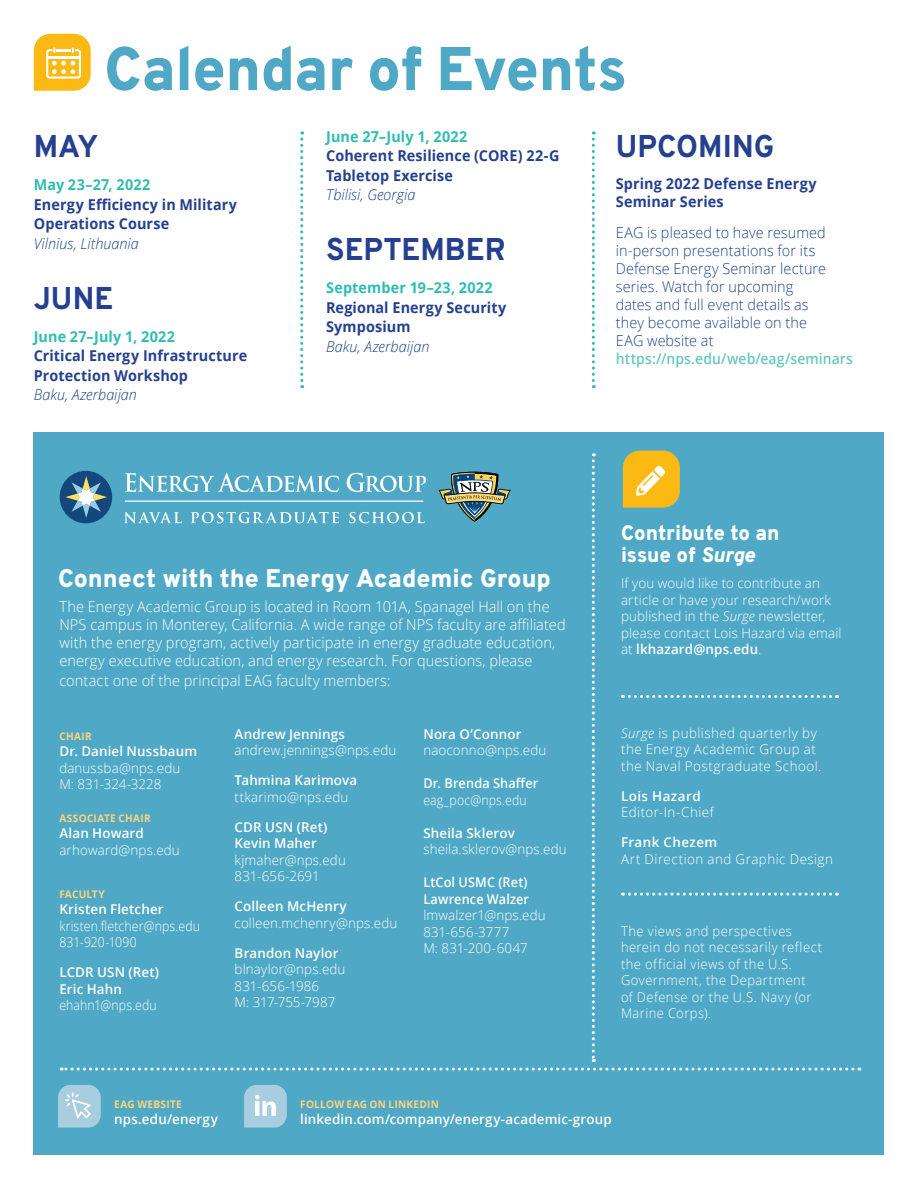
<style>
.page{position:relative;width:918px;height:1188px;background:#fff}
.page>*{position:absolute;margin:0;border:0;box-sizing:border-box;transform-origin:0 0}
.t1{font:800 61.5px "Overpass";letter-spacing:-.01em;color:#4fa9c6;scale:.96 1}
.t2{font:800 31.5px "Overpass";color:#25408f;scale:.96 1}
.t3{font:800 25.5px "Overpass";color:#fff}
.t4{font:800 21px/22.5px "Overpass";color:#fff}
.t5{font:300 15px/18.3px "Open Sans";letter-spacing:.005em;color:#fff}
.t6{font:700 15px/19.5px "Open Sans";letter-spacing:.005em;color:#25408f;scale:.96 1}
.t7{font:300 15px/18px "Open Sans";letter-spacing:.005em;color:#1b438b;scale:.96 1}
.t8{font:700 15px "Open Sans";letter-spacing:.01em;color:#2fbcb2;scale:.96 1}
.t9{font:italic 300 15px "Open Sans";color:#1b438b;scale:.96 1}
.t10{font:600 15px "Open Sans";letter-spacing:.005em;color:#69c7c0;scale:.93 1}
.t11{font:300 13.5px/16.5px "Open Sans";letter-spacing:.015em;color:#fff}
.t12{font:600 13.5px/16.5px "Open Sans";letter-spacing:.015em;color:#fff}
.t13{font:300 13.5px/16.5px "Open Sans";letter-spacing:.035em;color:#fff;scale:.96 1}
.t14{font:300 13.5px/16.5px "Open Sans";letter-spacing:.035em;color:#fff}
.t15{font:300 13.5px/16.5px "Open Sans";letter-spacing:.015em;color:#fff;scale:.91 1}
.t16{font:600 13.5px/16.5px "Open Sans";letter-spacing:.015em;color:#fff;scale:.94 1}
.t17{font:600 13.5px "Open Sans";letter-spacing:.035em;color:#fff}
.t18{font:700 10.5px "Open Sans";letter-spacing:.025em;color:#ffd27a;scale:.96 1}
.s1{font-style:italic}
.s2{font-weight:600}
</style>
<div class="page">
<div style="left:34px;top:432px;width:850px;height:722px;background:#4fa9c6"></div>
<svg style="left:34px;top:34px;width:57px;height:57px"></svg>
<div style="left:60px;top:471px;width:52px;height:52px;background:#14477b;border-radius:50%"></div>
<svg style="left:65px;top:476px;width:42px;height:42px"></svg>
<svg style="left:125px;top:473px;width:214px;height:19px"></svg>
<svg style="left:347px;top:473px;width:79px;height:19px"></svg>
<svg style="left:124px;top:512px;width:58px;height:11px"></svg>
<svg style="left:191px;top:512px;width:148px;height:11px"></svg>
<svg style="left:349px;top:512px;width:76px;height:11px"></svg>
<svg style="left:125px;top:501px;width:298px;height:1px"></svg>
<svg style="left:438px;top:472px;width:73px;height:50px"></svg>
<svg style="left:623px;top:695px;width:208px;height:3px"></svg>
<svg style="left:623px;top:893px;width:208px;height:3px"></svg>
<svg style="left:592px;top:453px;width:3px;height:609px"></svg>
<svg style="left:61px;top:1068px;width:792px;height:3px"></svg>
<svg style="left:58px;top:1085px;width:43px;height:43px;background:#a8cede"></svg>
<svg style="left:244px;top:1085px;width:43px;height:43px;background:#acd0e0"></svg>
<svg style="left:300px;top:131px;width:3px;height:257px"></svg>
<svg style="left:592px;top:131px;width:3px;height:257px"></svg>
<svg style="left:623px;top:451px;width:57px;height:57px;background:#f2b71e"></svg>
<h1 class="t1" style="left:104px;top:25px;width:546px">Calendar of Events</h1>
<h2 class="t2" style="left:34px;top:124px;width:69px">MAY</h2>
<p class="t8" style="left:34px;top:174px;width:123px">May 23–27, 2022</p>
<p class="t6" style="left:34px;top:194px;width:213px">Energy Efficiency in Military<br>Operations Course</p>
<p class="t9" style="left:34px;top:233px;width:111px">Vilnius, Lithuania</p>
<h2 class="t2" style="left:34px;top:275px;width:85px">JUNE</h2>
<p class="t8" style="left:34px;top:326px;width:149px">June 27–July 1, 2022</p>
<p class="t6" style="left:34px;top:346px;width:224px">Critical Energy Infrastructure<br>Protection Workshop</p>
<p class="t9" style="left:34px;top:384px;width:109px">Baku, Azerbaijan</p>
<p class="t8" style="left:326px;top:126px;width:149px">June 27–July 1, 2022</p>
<p class="t6" style="left:326px;top:146px;width:245px">Coherent Resilience (CORE) 22-G<br>Tabletop Exercise</p>
<p class="t9" style="left:326px;top:184px;width:95px">Tbilisi, Georgia</p>
<h2 class="t2" style="left:326px;top:227px;width:188px">SEPTEMBER</h2>
<p class="t8" style="left:326px;top:277px;width:175px">September 19–23, 2022</p>
<p class="t6" style="left:326px;top:297px;width:189px">Regional Energy Security<br>Symposium</p>
<p class="t9" style="left:326px;top:336px;width:109px">Baku, Azerbaijan</p>
<h3 class="t3" style="left:58px;top:560px;width:494px">Connect with the Energy Academic Group</h3>
<p class="t5" style="left:59px;top:597px;width:508px">The Energy Academic Group is located in Room 101A, Spanagel Hall on the NPS campus in Monterey, California. A wide range of NPS faculty are affiliated with the energy program, actively participate in energy graduate education, energy executive education, and energy research. For questions, please contact one of the principal EAG faculty members:</p>
<p class="t18" style="left:59px;top:729px;width:35px">CHAIR</p>
<p class="t12" style="left:59px;top:743px;width:139px">Dr. Daniel Nussbaum</p>
<p class="t11" style="left:59px;top:759px;width:122px">danussba@nps.edu<br>M: 831-324-3228</p>
<p class="t18" style="left:59px;top:810px;width:97px">ASSOCIATE CHAIR</p>
<p class="t12" style="left:59px;top:825px;width:86px">Alan Howard</p>
<p class="t11" style="left:59px;top:841px;width:122px">arhoward@nps.edu</p>
<p class="t18" style="left:59px;top:887px;width:49px">FACULTY</p>
<p class="t12" style="left:59px;top:901px;width:106px">Kristen Fletcher</p>
<p class="t15" style="left:59px;top:917px;width:156px">kristen.fletcher@nps.edu<br>831-920-1090</p>
<p class="t12" style="left:59px;top:964px;width:101px">LCDR USN (Ret)<br>Eric Hahn</p>
<p class="t15" style="left:59px;top:997px;width:109px">ehahn1@nps.edu</p>
<p class="t12" style="left:235px;top:725px;width:112px">Andrew Jennings</p>
<p class="t11" style="left:235px;top:742px;width:163px">andrew.jennings@nps.edu</p>
<p class="t12" style="left:235px;top:772px;width:124px">Tahmina Karimova</p>
<p class="t11" style="left:235px;top:788px;width:115px">ttkarimo@nps.edu</p>
<p class="t12" style="left:235px;top:818px;width:94px">CDR USN (Ret)<br>Kevin Maher</p>
<p class="t11" style="left:235px;top:851px;width:113px">kjmaher@nps.edu<br>831-656-2691</p>
<p class="t12" style="left:235px;top:898px;width:114px">Colleen McHenry</p>
<p class="t11" style="left:235px;top:914px;width:164px">colleen.mchenry@nps.edu</p>
<p class="t12" style="left:235px;top:944px;width:106px">Brandon Naylor</p>
<p class="t11" style="left:235px;top:961px;width:112px">blnaylor@nps.edu<br>831-656-1986<br>M: 317-755-7987</p>
<p class="t12" style="left:423px;top:725px;width:100px">Nora O’Connor</p>
<p class="t11" style="left:423px;top:742px;width:125px">naoconno@nps.edu</p>
<p class="t16" style="left:423px;top:775px;width:124px">Dr. Brenda Shaffer</p>
<p class="t15" style="left:423px;top:791px;width:115px">eag_poc@nps.edu</p>
<p class="t12" style="left:423px;top:824px;width:93px">Sheila Sklerov</p>
<p class="t11" style="left:423px;top:841px;width:145px">sheila.sklerov@nps.edu</p>
<p class="t16" style="left:423px;top:874px;width:114px">LtCol USMC (Ret)<br>Lawrence Walzer</p>
<p class="t11" style="left:423px;top:907px;width:124px">lmwalzer1@nps.edu<br>831-656-3777<br>M: 831-200-6047</p>
<h2 class="t2" style="left:616px;top:124px;width:166px">UPCOMING</h2>
<p class="t6" style="left:616px;top:174px;width:211px;line-height:18px">Spring 2022 Defense Energy<br>Seminar Series</p>
<p class="t7" style="left:616px;top:223px;width:220px">EAG is pleased to have resumed in-person presentations for its<br>Defense Energy Seminar lecture series. Watch for upcoming dates and full event details as they become available on the<br>EAG website at</p>
<p class="t10" style="left:616px;top:348px;width:257px">https://nps.edu/web/eag/seminars</p>
<h3 class="t4" style="left:621px;top:522px;width:160px">Contribute to an issue of <span class="s1">Surge</span></h3>
<p class="t11" style="left:621px;top:575px;width:222px">If you would like to contribute an article or have your research/work published in the <span class="s1">Surge</span> newsletter, please contact Lois Hazard via email at <span class="s2">lkhazard@nps.edu</span>.</p>
<p class="t14" style="left:621px;top:724px;width:202px"><span class="s1">Surge</span> is published quarterly by the Energy Academic Group at the Naval Postgraduate School.</p>
<p class="t17" style="left:621px;top:787px;width:81px">Lois Hazard</p>
<p class="t14" style="left:621px;top:804px;width:94px">Editor-In-Chief</p>
<p class="t17" style="left:621px;top:833px;width:98px">Frank Chezem</p>
<p class="t14" style="left:621px;top:850px;width:214px">Art Direction and Graphic Design</p>
<p class="t13" style="left:621px;top:922px;width:211px">The views and perspectives herein do not necessarily reflect the official views of the U.S.<br>Government, the Department<br>of Defense or the U.S. Navy (or<br>Marine Corps).</p>
<p class="t18" style="left:114px;top:1097px;width:72px">EAG WEBSITE</p>
<p class="t12" style="left:114px;top:1111px;width:105px">nps.edu/energy</p>
<p class="t18" style="left:300px;top:1097px;width:146px">FOLLOW EAG ON LINKEDIN</p>
<p class="t12" style="left:300px;top:1111px;width:313px">linkedin.com/company/energy-academic-group</p>
</div>
